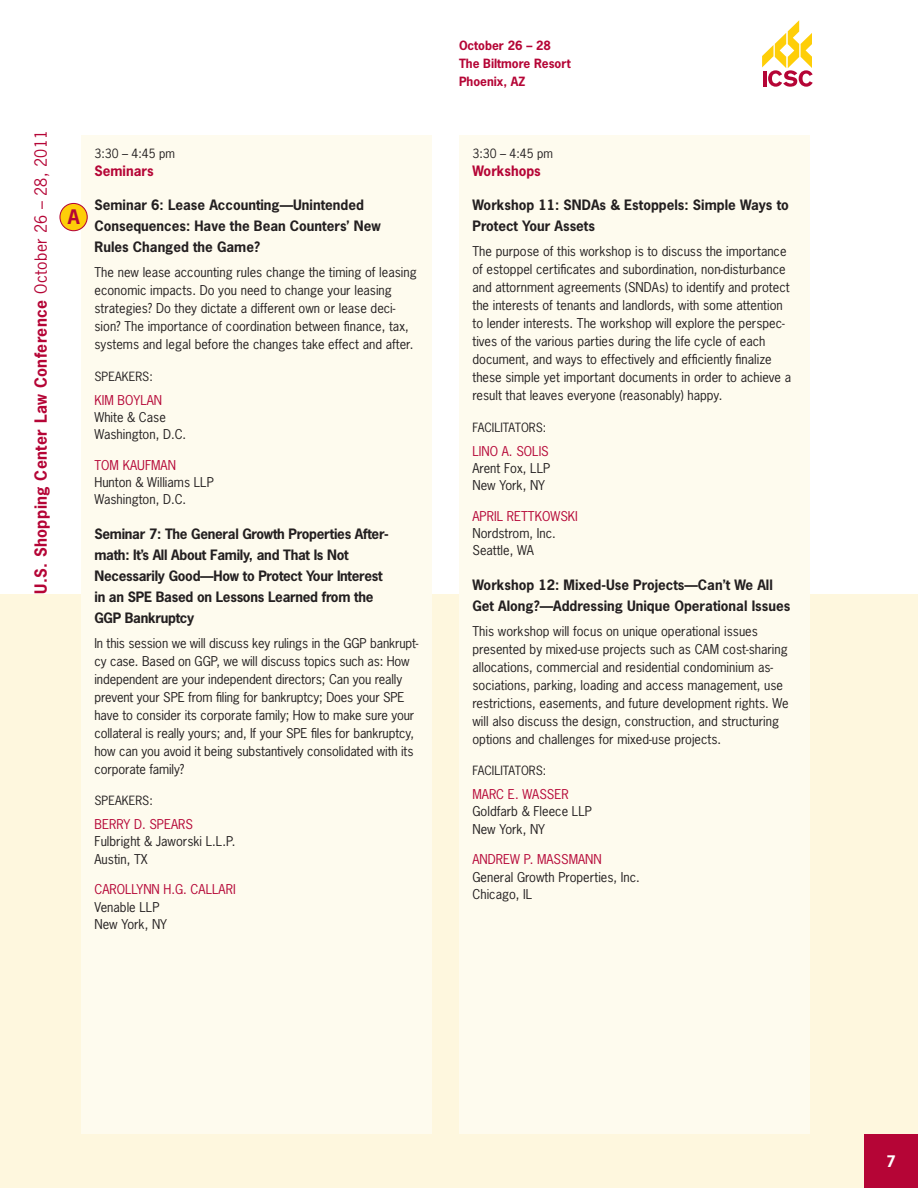
<style>
.page{position:relative;width:918px;height:1188px;background:#fff}
.page>*{position:absolute;margin:0;border:0;box-sizing:border-box;transform-origin:0 0}
.t1{font:700 18.9px "News Gothic Std";color:#b50536}
.t2{font:700 15.75px "News Gothic Std";letter-spacing:.025em;color:#b50536}
.t3{font:700 15px "News Gothic Std";color:#fff}
.t4{font:700 13.5px/21px "News Gothic Std";color:#231f20}
.t5{font:700 13.5px/21px "News Gothic Std";letter-spacing:-.02em;color:#231f20}
.t6{font:700 13.5px "News Gothic Std";color:#b50536}
.t7{font:12.75px/18px "News Gothic Std";color:#231f20}
.t8{font:12.75px "News Gothic Std";color:#b50536}
.t9{font:12px "News Gothic Std";color:#231f20}
.t10{font:700 12px/18px "News Gothic Std";color:#b50536}
.s1{font-weight:400}
</style>
<div class="page">
<div style="left:0;top:594px;width:918px;height:594px;background:#fef7de"></div>
<div style="left:459px;top:135px;width:351px;height:999px;background:#fefbee"></div>
<div style="left:81px;top:135px;width:351px;height:999px;background:#fefbee"></div>
<div style="left:864px;top:1134px;width:54px;height:54px;background:#b50536"></div>
<div style="left:60px;top:203px;width:27px;height:28px;background:#fece08;border-radius:50%"></div>
<div style="left:59px;top:203px;width:29px;height:28px;border:1px solid #b50536;border-radius:50%"></div>
<svg style="left:762px;top:20px;width:51px;height:67px"></svg>
<p class="t2" style="left:30px;top:594px;width:466px;rotate:-90deg">U.S. Shopping Center Law Conference <span class="s1">October 26 – 28, 2011</span></p>
<h1 class="t1" style="left:68px;top:205px;width:13px">A</h1>
<p class="t9" style="left:94px;top:146px;width:82px">3:30 – 4:45 pm</p>
<p class="t6" style="left:94px;top:162px;width:61px">Seminars</p>
<p class="t4" style="left:94px;top:195px;width:288px">Seminar 6: Lease Accounting—Unintended<br>Consequences: Have the Bean Counters’ New<br>Rules Changed the Game?</p>
<p class="t7" style="left:94px;top:263px;width:324px">The new lease accounting rules change the timing of leasing economic impacts. Do you need to change your leasing strategies? Do they dictate a different own or lease deci&shy;sion? The importance of coordination between finance, tax, systems and legal before the changes take effect and after.</p>
<p class="t9" style="left:94px;top:368px;width:60px">Speakers :</p>
<p class="t8" style="left:94px;top:392px;width:7px">Kim</p>
<p class="t8" style="left:118px;top:392px;width:31px">Boylan</p>
<p class="t7" style="left:94px;top:408px;width:93px;line-height:17.2px">White &amp; Case<br>Washington, D.C.</p>
<p class="t8" style="left:94px;top:457px;width:37px">Tom Kaufman</p>
<p class="t7" style="left:94px;top:474px;width:121px;line-height:17.2px">Hunton &amp; Williams LLP<br>Washington, D.C.</p>
<p class="t5" style="left:94px;top:523px;width:296px">Seminar 7: The General Growth Properties After&shy;math: It’s All About Family, and That Is Not Necessarily Good—How to Protect Your Interest in an SPE Based on Lessons Learned from the GGP Bankruptcy</p>
<p class="t7" style="left:94px;top:634px;width:326px">In this session we will discuss key rulings in the GGP bankrupt&shy;cy case. Based on GGP, we will discuss topics such as: How independent are your independent directors; Can you really prevent your SPE from filing for bankruptcy; Does your SPE have to consider its corporate family; How to make sure your collateral is really yours; and, If your SPE files for bankruptcy, how can you avoid it being substantively consolidated with its corporate family?</p>
<p class="t9" style="left:94px;top:793px;width:60px">Speakers :</p>
<p class="t8" style="left:94px;top:816px;width:71px">Berry D. Spears</p>
<p class="t7" style="left:94px;top:833px;width:143px;line-height:17.2px">Fulbright &amp; Jaworski L.L.P.<br>Austin, TX</p>
<p class="t8" style="left:94px;top:881px;width:16px">Caroll</p>
<p class="t8" style="left:137px;top:881px;width:70px">ynn H.G. Callari</p>
<p class="t7" style="left:94px;top:898px;width:74px;line-height:17.2px">Venable LLP<br>New York, NY</p>
<p class="t10" style="left:459px;top:37px;width:113px">October 26 – 28<br>The Biltmore Resort<br>Phoenix, AZ</p>
<p class="t9" style="left:472px;top:146px;width:82px">3:30 – 4:45 pm</p>
<p class="t6" style="left:472px;top:162px;width:70px">Workshops</p>
<p class="t4" style="left:472px;top:195px;width:318px">Workshop 11: SNDAs &amp; Estoppels: Simple Ways to<br>Protect Your Assets</p>
<p class="t7" style="left:472px;top:242px;width:320px">The purpose of this workshop is to discuss the importance of estoppel certificates and subordination, non-disturbance and attornment agreements (SNDAs) to identify and protect the interests of tenants and landlords, with some attention to lender interests. The workshop will explore the perspec&shy;tives of the various parties during the life cycle of each document, and ways to effectively and efficiently finalize these simple yet important documents in order to achieve a result that leaves everyone (reasonably) happy.</p>
<p class="t9" style="left:472px;top:419px;width:13px">Facilitators</p>
<p class="t9" style="left:543px;top:419px;width:5px">:</p>
<p class="t8" style="left:472px;top:443px;width:14px">Lino</p>
<p class="t8" style="left:502px;top:443px;width:29px">A. Solis</p>
<p class="t7" style="left:472px;top:459px;width:79px;line-height:17.2px">Arent Fox, LLP<br>New York, NY</p>
<p class="t8" style="left:472px;top:508px;width:14px">April</p>
<p class="t8" style="left:507px;top:508px;width:45px">Rettkows</p>
<p class="t8" style="left:568px;top:508px;width:10px">ki</p>
<p class="t7" style="left:472px;top:525px;width:85px;line-height:17.2px">Nordstrom, Inc.<br>Seattle, WA</p>
<p class="t4" style="left:472px;top:574px;width:319px">Workshop 12: Mixed-Use Projects—Can’t We All<br>Get Along?—Addressing Unique Operational Issues</p>
<p class="t7" style="left:472px;top:622px;width:318px">This workshop will focus on unique operational issues presented by mixed-use projects such as CAM cost-sharing allocations, commercial and residential condominium as&shy;sociations, parking, loading and access management, use restrictions, easements, and future development rights. We will also discuss the design, construction, and structuring options and challenges for mixed-use projects.</p>
<p class="t9" style="left:472px;top:763px;width:13px">Facilitators</p>
<p class="t9" style="left:543px;top:763px;width:5px">:</p>
<p class="t8" style="left:472px;top:786px;width:18px">Marc</p>
<p class="t8" style="left:508px;top:786px;width:33px">E. Wasser</p>
<p class="t7" style="left:472px;top:803px;width:121px;line-height:17.2px">Goldfarb &amp; Fleece LLP<br>New York, NY</p>
<p class="t8" style="left:472px;top:851px;width:17px">Andrew</p>
<p class="t8" style="left:524px;top:851px;width:32px">P. Massmann</p>
<p class="t7" style="left:472px;top:868px;width:169px;line-height:17.2px">General Growth Properties, Inc.<br>Chicago, IL</p>
<p class="t3" style="left:886px;top:1151px;width:11px">7</p>
</div>
